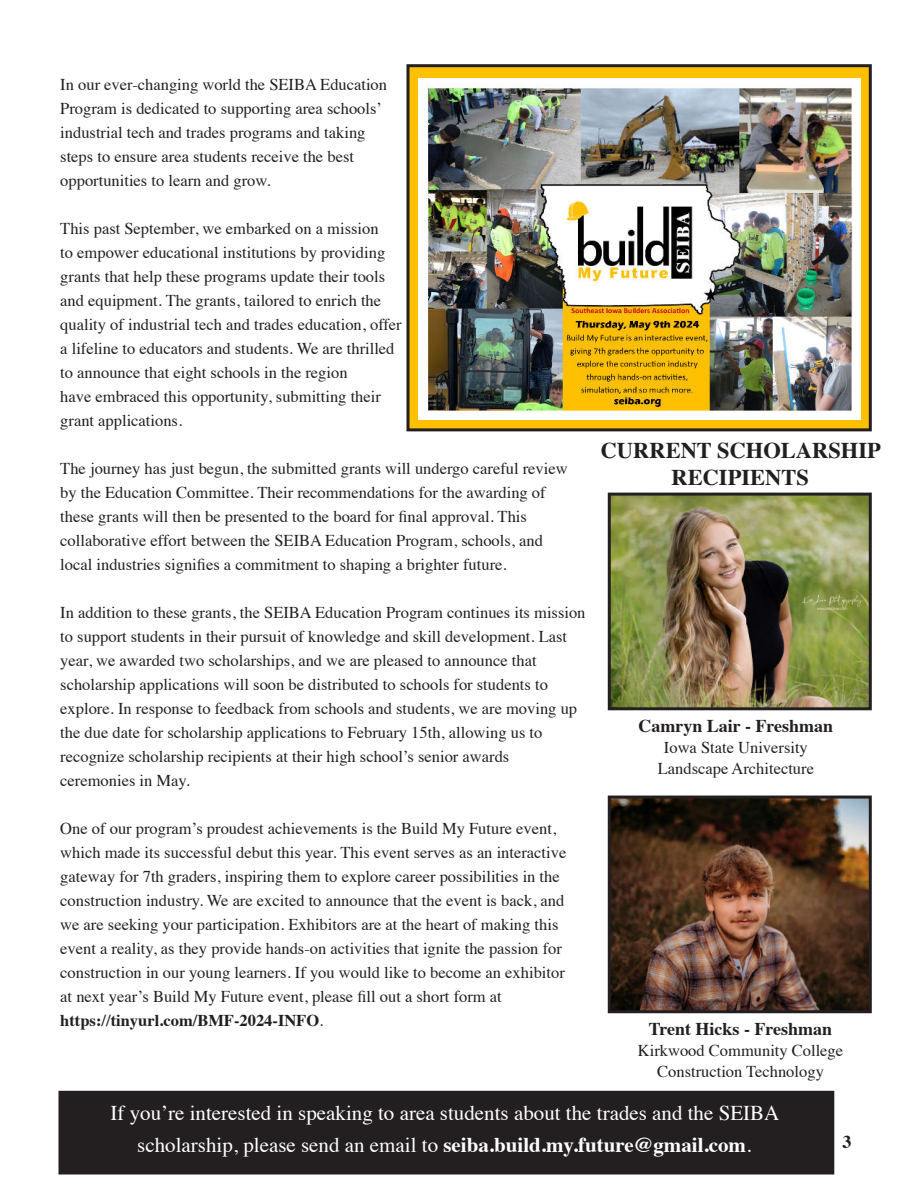
<style>
.page{position:relative;width:918px;height:1188px;background:#fff}
.page>*{position:absolute;margin:0;border:0;box-sizing:border-box;transform-origin:0 0}
.t1{font:700 22.5px/27px "Times";color:#231f20;text-align:center}
.t2{font:21px/31.5px "Times";color:#fff;text-align:center}
.t3{font:700 18px "Times";color:#231f20}
.t4{font:16.5px/24px "Times";color:#231f20}
.s1{font-weight:700}
</style>
<div class="page">
<div style="left:408px;top:66px;width:462px;height:364px;background:#ffc000"></div>
<div style="left:407px;top:64px;width:465px;height:367px;border:3px solid #231f20"></div>
<div style="left:62px;top:1094px;width:769px;height:77px;background:#231f20"></div>
<div style="left:59px;top:1091px;width:775px;height:83px;border:6px solid #231f20"></div>
<img style="left:419px;top:78px;width:441px;height:342px">
<img style="left:612px;top:497px;width:256px;height:209px">
<div style="left:608px;top:493px;width:264px;height:217px;border:3px solid #231f20"></div>
<img style="left:612px;top:800px;width:256px;height:209px">
<div style="left:608px;top:796px;width:264px;height:217px;border:3px solid #231f20"></div>
<p class="t4" style="left:60px;top:74px;width:328px">In our ever-changing world the SEIBA Education Program is dedicated to supporting area schools’ industrial tech and trades programs and taking steps to ensure area students receive the best opportunities to learn and grow.</p>
<p class="t4" style="left:60px;top:218px;width:343px">This past September, we embarked on a mission<br>to empower educational institutions by providing grants that help these programs update their tools and equipment. The grants, tailored to enrich the quality of industrial tech and trades education, offer a lifeline to educators and students. We are thrilled to announce that eight schools in the region<br>have embraced this opportunity, submitting their grant applications.</p>
<p class="t4" style="left:60px;top:458px;width:509px">The journey has just begun, the submitted grants will undergo careful review by the Education Committee. Their recommendations for the awarding of these grants will then be presented to the board for final approval. This collaborative effort between the SEIBA Education Program, schools, and local industries signifies a commitment to shaping a brighter future.</p>
<p class="t4" style="left:60px;top:602px;width:527px">In addition to these grants, the SEIBA Education Program continues its mission to support students in their pursuit of knowledge and skill development. Last year, we awarded two scholarships, and we are pleased to announce that scholarship applications will soon be distributed to schools for students to explore. In response to feedback from schools and students, we are moving up the due date for scholarship applications to February 15th, allowing us to recognize scholarship recipients at their high school’s senior awards ceremonies in May.</p>
<p class="t4" style="left:60px;top:818px;width:508px">One of our program’s proudest achievements is the Build My Future event, which made its successful debut this year. This event serves as an interactive gateway for 7th graders, inspiring them to explore career possibilities in the construction industry. We are excited to announce that the event is back, and we are seeking your participation. Exhibitors are at the heart of making this event a reality, as they provide hands-on activities that ignite the passion for construction in our young learners. If you would like to become an exhibitor at next year’s Build My Future event, please fill out a short form at <span class="s1">https://tinyurl.com/BMF-2024-INFO</span>.</p>
<h1 class="t1" style="left:601px;top:438px;width:282px">CURRENT SCHOLARSHIP<br>RECIPIENTS</h1>
<p class="t3" style="left:638px;top:719px;width:196px">Camryn Lair - Freshman</p>
<p class="t4" style="left:658px;top:738px;width:158px;line-height:21px;text-align:center">Iowa State University<br>Landscape Architecture</p>
<p class="t3" style="left:649px;top:1021px;width:185px">Trent Hicks - Freshman</p>
<p class="t4" style="left:638px;top:1041px;width:207px;line-height:21px;text-align:center">Kirkwood Community College<br>Construction Technology</p>
<p class="t2" style="left:110px;top:1099px;width:670px">If you’re interested in speaking to area students about the trades and the SEIBA scholarship, please send an email to <span class="s1">seiba.build.my.future@gmail.com</span>.</p>
<p class="t3" style="left:842px;top:1134px;width:10px">3</p>
</div>
